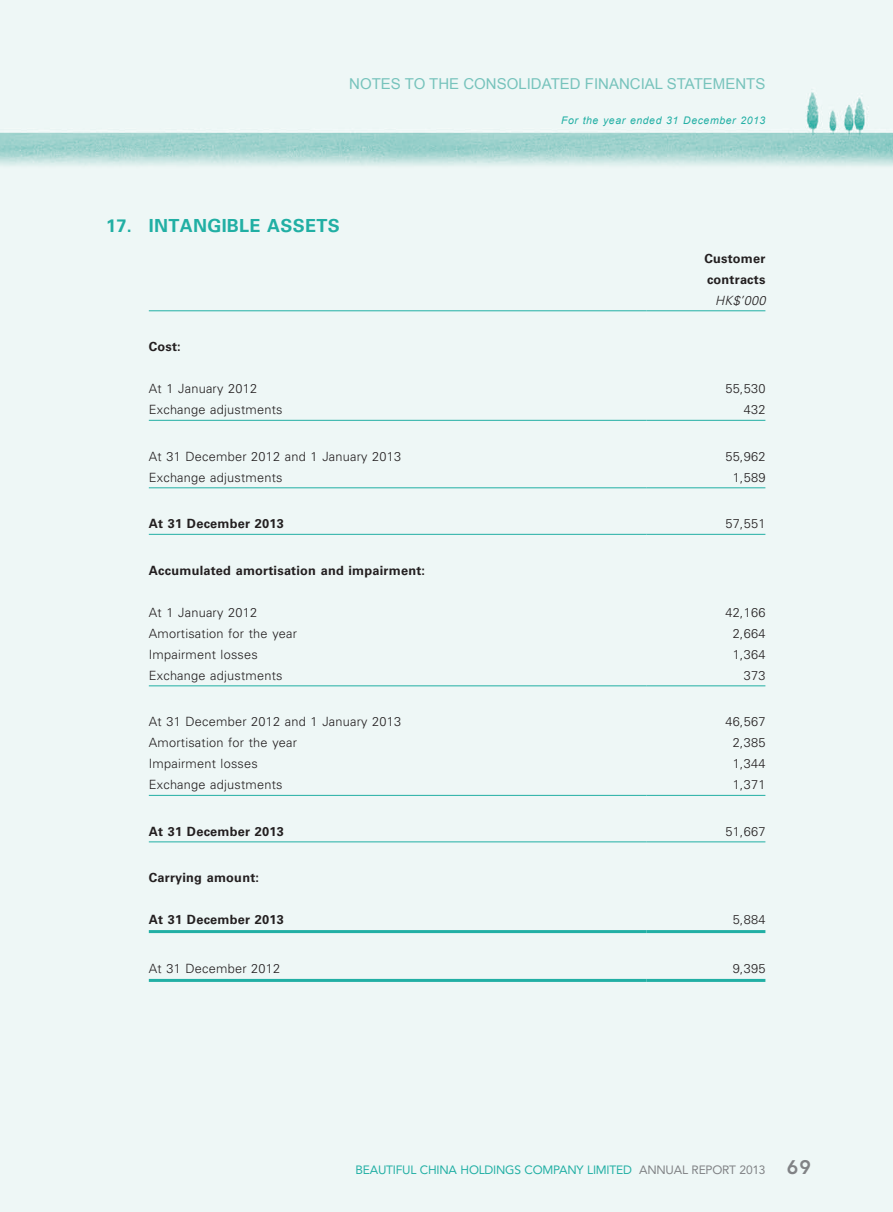
<style>
.page{position:relative;width:893px;height:1212px;background:#eef7f6}
.page>*{position:absolute;margin:0;border:0;box-sizing:border-box;transform-origin:0 0}
.t1{font:700 18px "Univers LT Std";letter-spacing:.015em;color:#21afa4}
.t2{font:15px "Arial";color:#77c3bc}
.t3{font:300 12.75px "Univers LT Std";letter-spacing:.015em;color:#231f20}
.t4{font:700 12.75px/21px "Univers LT Std";letter-spacing:.015em;color:#231f20;text-align:right}
.t5{font:12px "Avenir LT Std";letter-spacing:-.02em;color:#21afa4}
.t6{font:italic 10.5px "Arial";letter-spacing:.055em;color:#21afa4}
.s1{font-weight:300;font-style:italic}
.s2{color:#808285}
.s3{font-weight:800;font-size:19.5px;color:#808285}
</style>
<div class="page">
<hr style="left:149px;top:310px;width:497px;height:1px;background:#21afa4">
<hr style="left:646px;top:310px;width:119px;height:1px;background:#21afa4">
<hr style="left:149px;top:420px;width:497px;height:1px;background:#21afa4">
<hr style="left:646px;top:420px;width:119px;height:1px;background:#21afa4">
<hr style="left:149px;top:487px;width:497px;height:1px;background:#21afa4">
<hr style="left:646px;top:487px;width:119px;height:1px;background:#21afa4">
<hr style="left:149px;top:534px;width:497px;height:1px;background:#21afa4">
<hr style="left:646px;top:534px;width:119px;height:1px;background:#21afa4">
<hr style="left:149px;top:685px;width:497px;height:1px;background:#21afa4">
<hr style="left:646px;top:685px;width:119px;height:1px;background:#21afa4">
<hr style="left:149px;top:795px;width:497px;height:1px;background:#21afa4">
<hr style="left:646px;top:795px;width:119px;height:1px;background:#21afa4">
<hr style="left:149px;top:841px;width:497px;height:1px;background:#21afa4">
<hr style="left:646px;top:841px;width:119px;height:1px;background:#21afa4">
<hr style="left:149px;top:930px;width:497px;height:3px;background:#21afa4">
<hr style="left:646px;top:930px;width:119px;height:3px;background:#21afa4">
<hr style="left:149px;top:979px;width:497px;height:3px;background:#21afa4">
<hr style="left:646px;top:979px;width:119px;height:3px;background:#21afa4">
<p class="t2" style="left:349px;top:74px;width:418px">NOTES TO THE CONSOLIDATED FINANCIAL STATEMENTS</p>
<p class="t1" style="left:106px;top:215px;width:235px">17. INTANGIBLE ASSETS</p>
<p class="t6" style="left:561px;top:113px;width:206px">For the year ended 31 December 2013</p>
<p class="t4" style="left:704px;top:248px;width:63px">Customer contracts<br><span class="s1">HK$’000</span></p>
<p class="t4" style="left:149px;top:336px;width:34px">Cost:</p>
<p class="t3" style="left:149px;top:381px;width:110px">At 1 January 2012</p>
<p class="t3" style="left:725px;top:381px;width:42px">55,530</p>
<p class="t3" style="left:149px;top:402px;width:135px">Exchange adjustments</p>
<p class="t3" style="left:744px;top:402px;width:23px">432</p>
<p class="t3" style="left:149px;top:448px;width:254px">At 31 December 2012 and 1 January 2013</p>
<p class="t3" style="left:725px;top:448px;width:42px">55,962</p>
<p class="t3" style="left:149px;top:469px;width:135px">Exchange adjustments</p>
<p class="t3" style="left:733px;top:469px;width:34px">1,589</p>
<p class="t4" style="left:149px;top:513px;width:136px">At 31 December 2013</p>
<p class="t3" style="left:725px;top:516px;width:42px">57,551</p>
<p class="t4" style="left:149px;top:560px;width:278px">Accumulated amortisation and impairment:</p>
<p class="t3" style="left:149px;top:604px;width:110px">At 1 January 2012</p>
<p class="t3" style="left:725px;top:604px;width:42px">42,166</p>
<p class="t3" style="left:149px;top:625px;width:150px">Amortisation for the year</p>
<p class="t3" style="left:733px;top:625px;width:34px">2,664</p>
<p class="t3" style="left:149px;top:646px;width:111px">Impairment losses</p>
<p class="t3" style="left:733px;top:646px;width:34px">1,364</p>
<p class="t3" style="left:149px;top:667px;width:135px">Exchange adjustments</p>
<p class="t3" style="left:744px;top:667px;width:23px">373</p>
<p class="t3" style="left:149px;top:714px;width:254px">At 31 December 2012 and 1 January 2013</p>
<p class="t3" style="left:725px;top:714px;width:42px">46,567</p>
<p class="t3" style="left:149px;top:735px;width:150px">Amortisation for the year</p>
<p class="t3" style="left:733px;top:735px;width:34px">2,385</p>
<p class="t3" style="left:149px;top:756px;width:111px">Impairment losses</p>
<p class="t3" style="left:733px;top:756px;width:34px">1,344</p>
<p class="t3" style="left:149px;top:777px;width:135px">Exchange adjustments</p>
<p class="t3" style="left:733px;top:777px;width:34px">1,371</p>
<p class="t4" style="left:149px;top:821px;width:136px">At 31 December 2013</p>
<p class="t3" style="left:725px;top:823px;width:42px">51,667</p>
<p class="t4" style="left:149px;top:867px;width:112px">Carrying amount:</p>
<p class="t4" style="left:149px;top:909px;width:136px">At 31 December 2013</p>
<p class="t3" style="left:733px;top:912px;width:34px">5,884</p>
<p class="t3" style="left:149px;top:961px;width:133px">At 31 December 2012</p>
<p class="t3" style="left:733px;top:961px;width:34px">9,395</p>
<p class="t5" style="left:356px;top:1163px;width:457px">BEAUTIFUL CHINA HOLDINGS COMPANY LIMITED <span class="s2">ANNUAL REPORT 2013</span> <span class="s3">69</span></p>
</div>
